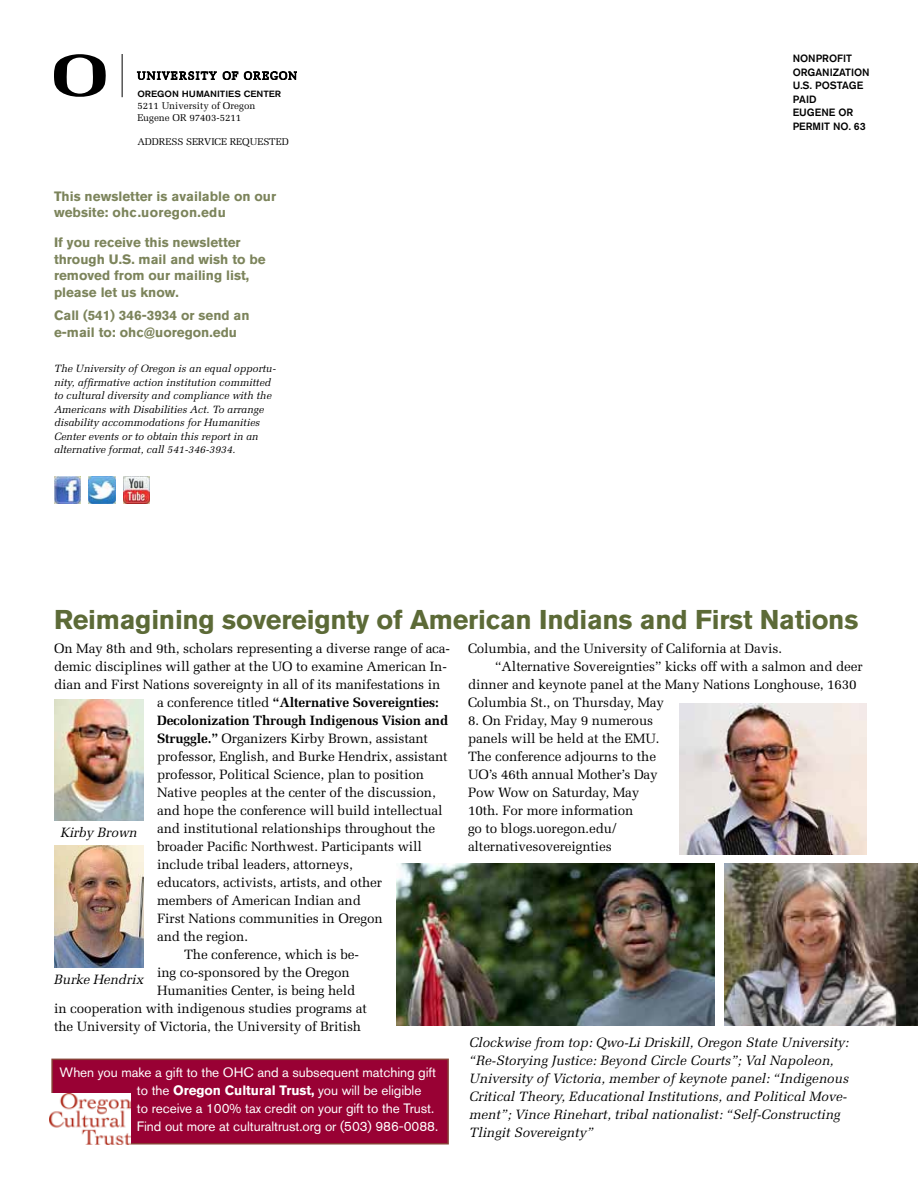
<style>
.page{position:relative;width:918px;height:1188px;background:#fff}
.page>*{position:absolute;margin:0;border:0;box-sizing:border-box;transform-origin:0 0}
.t1{font:700 27px "Akzidenz Grotesk BQ";letter-spacing:-.01em;color:#5c6a37}
.t2{font:13.5px/18px "Melior";letter-spacing:-.01em;color:#000}
.t3{font:italic 13.5px/18px "Melior";color:#000}
.t4{font:700 13.5px/16.5px "Akzidenz Grotesk BQ";color:#7c845b}
.t5{font:13.5px/18px "Akzidenz Grotesk BQ";letter-spacing:-.005em;color:#fff}
.t6{font:700 13.5px "Melior";letter-spacing:-.01em;color:#000}
.t7{font:italic 10.5px/13.5px "Melior";color:#000}
.t8{font:500 10.5px/13.5px "Akzidenz Grotesk BQ";color:#000}
.t9{font:9.75px/12px "Melior";color:#000}
.t10{font:500 9px "Akzidenz Grotesk BQ";color:#000;scale:1.09 1}
.s1{font-weight:400}
.s2{font-weight:700}
</style>
<div class="page">
<svg style="left:137px;top:72px;width:80px;height:8px"></svg>
<svg style="left:223px;top:72px;width:15px;height:8px"></svg>
<svg style="left:244px;top:72px;width:53px;height:8px"></svg>
<hr style="left:122px;top:54px;width:1px;height:43px;background:#000">
<svg style="left:54px;top:54px;width:52px;height:43px"></svg>
<div style="left:52px;top:1059px;width:396px;height:85px;background:#990134"></div>
<div style="left:51px;top:1059px;width:398px;height:85px;border:2px solid #874137"></div>
<img style="left:50px;top:1093px;width:80px;height:51px">
<img style="left:680px;top:704px;width:187px;height:151px">
<img style="left:397px;top:863px;width:317px;height:163px">
<img style="left:724px;top:863px;width:194px;height:163px">
<img style="left:54px;top:699px;width:90px;height:122px">
<img style="left:54px;top:846px;width:90px;height:121px">
<img style="left:88px;top:476px;width:28px;height:27px">
<img style="left:54px;top:476px;width:27px;height:27px">
<img style="left:123px;top:476px;width:27px;height:27px">
<p class="t10" style="left:137px;top:89px;width:134px">OREGON HUMANITIES CENTER</p>
<p class="t9" style="left:137px;top:100px;width:120px">5211 University of Oregon<br>Eugene OR 97403-5211</p>
<p class="t9" style="left:137px;top:136px;width:153px">ADDRESS SERVICE REQUESTED</p>
<p class="t4" style="left:54px;top:188px;width:224px">This newsletter is available on our website: ohc.uoregon.edu</p>
<p class="t4" style="left:54px;top:234px;width:213px">If you receive this newsletter through U.S. mail and wish to be removed from our mailing list, please let us know.</p>
<p class="t4" style="left:54px;top:307px;width:197px">Call (541) 346-3934 or send an e-mail to: ohc@uoregon.edu</p>
<p class="t7" style="left:54px;top:362px;width:223px">The University of Oregon is an equal opportu&shy;nity, affirmative action institution committed to cultural diversity and compliance with the Americans with Disabilities Act. To arrange disability accommodations for Humanities Center events or to obtain this report in an alternative format, call 541-346-3934.</p>
<p class="t8" style="left:793px;top:52px;width:78px">NONPROFIT<br>ORGANIZATION<br>U.S. POSTAGE<br>PAID<br>EUGENE OR<br>PERMIT NO. 63</p>
<h1 class="t1" style="left:54px;top:604px;width:806px">Reimagining sovereignty of American Indians and First Nations</h1>
<p class="t2" style="left:54px;top:639px;width:397px">On May 8th and 9th, scholars representing a diverse range of aca-</p>
<p class="t2" style="left:54px;top:657px;width:394px">demic disciplines will gather at the UO to examine American In-</p>
<p class="t2" style="left:54px;top:675px;width:388px">dian and First Nations sovereignty in all of its manifestations in</p>
<p class="t6" style="left:157px;top:694px;width:283px"><span class="s1">a conference titled</span> “Alternative Sovereignties:</p>
<p class="t6" style="left:157px;top:712px;width:293px">Decolonization Through Indigenous Vision and</p>
<p class="t2" style="left:157px;top:729px;width:272px"><span class="s2">Struggle.”</span> Organizers Kirby Brown, assistant</p>
<p class="t2" style="left:157px;top:747px;width:292px">professor, English, and Burke Hendrix, assistant</p>
<p class="t2" style="left:157px;top:765px;width:268px">professor, Political Science, plan to position</p>
<p class="t2" style="left:157px;top:783px;width:280px">Native peoples at the center of the discussion,</p>
<p class="t2" style="left:157px;top:801px;width:287px">and hope the conference will build intellectual</p>
<p class="t2" style="left:157px;top:819px;width:280px">and institutional relationships throughout the</p>
<p class="t2" style="left:157px;top:837px;width:267px">broader Pacific Northwest. Participants will</p>
<p class="t2" style="left:157px;top:855px;width:197px">include tribal leaders, attorneys,</p>
<p class="t2" style="left:157px;top:873px;width:226px">educators, activists, artists, and other</p>
<p class="t2" style="left:157px;top:891px;width:205px">members of American Indian and</p>
<p class="t2" style="left:157px;top:909px;width:227px">First Nations communities in Oregon</p>
<p class="t2" style="left:157px;top:927px;width:93px">and the region.</p>
<p class="t2" style="left:184px;top:945px;width:176px">The conference, which is be-</p>
<p class="t2" style="left:157px;top:963px;width:194px">ing co-sponsored by the Oregon</p>
<p class="t2" style="left:157px;top:981px;width:200px">Humanities Center, is being held</p>
<p class="t2" style="left:54px;top:999px;width:314px">in cooperation with indigenous studies programs at</p>
<p class="t2" style="left:54px;top:1017px;width:309px">the University of Victoria, the University of British</p>
<p class="t3" style="left:60px;top:823px;width:78px">Kirby Brown</p>
<p class="t3" style="left:54px;top:970px;width:91px">Burke Hendrix</p>
<p class="t5" style="left:137px;top:1063px;width:303px;text-indent:-77px">When you make a gift to the OHC and a subsequent matching gift to the <span class="s2">Oregon Cultural Trust,</span> you will be eligible<br>to receive a 100% tax credit on your gift to the Trust.<br>Find out more at culturaltrust.org or (503) 986-0088.</p>
<p class="t2" style="left:468px;top:639px;width:316px">Columbia, and the University of California at Davis.</p>
<p class="t2" style="left:495px;top:657px;width:369px">“Alternative Sovereignties” kicks off with a salmon and deer</p>
<p class="t2" style="left:468px;top:675px;width:390px">dinner and keynote panel at the Many Nations Longhouse, 1630</p>
<p class="t2" style="left:468px;top:693px;width:198px">Columbia St., on Thursday, May</p>
<p class="t2" style="left:468px;top:711px;width:193px">8. On Friday, May 9 numerous panels will be held at the EMU.<br>The conference adjourns to the<br>UO’s 46th annual Mother’s Day<br>Pow Wow on Saturday, May<br>10th. For more information<br>go to blogs.uoregon.edu/ alternativesovereignties</p>
<p class="t3" style="left:469px;top:1034px;width:381px">Clockwise from top: Qwo-Li Driskill, Oregon State University: “Re-Storying Justice: Beyond Circle Courts”; Val Napoleon, University of Victoria, member of keynote panel: “Indigenous Critical Theory, Educational Institutions, and Political Move&shy;ment”; Vince Rinehart, tribal nationalist: “Self-Constructing Tlingit Sovereignty”</p>
</div>
